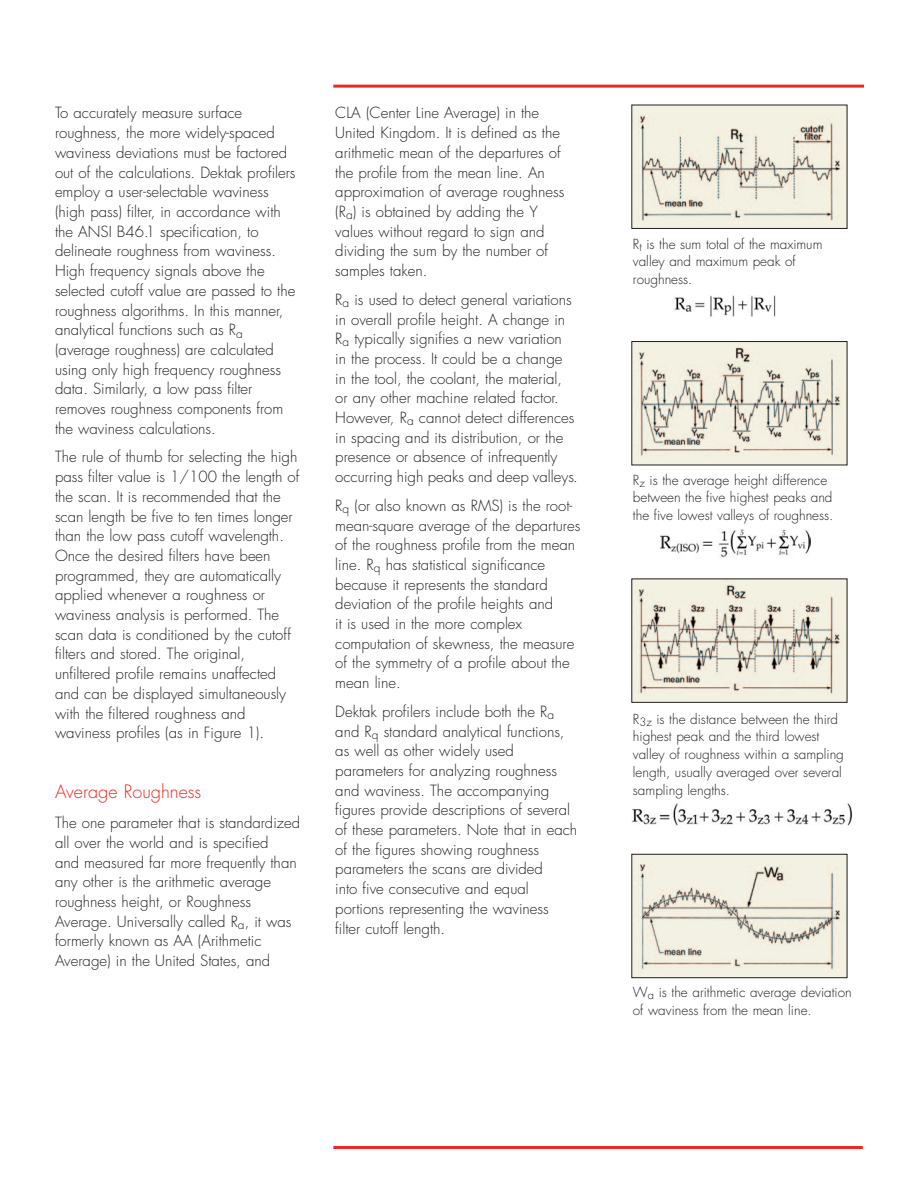
<style>
.page{position:relative;width:918px;height:1188px;background:#fff}
.page>*{position:absolute;margin:0;border:0;box-sizing:border-box;transform-origin:0 0}
.t1{font:300 18px "Futura";color:#ee2823}
.t2{font:300 15px/19.6px "Futura";color:#231f20}
.t3{font:300 13.5px/17.7px "Futura";color:#231f20}
</style>
<div class="page">
<hr style="left:333px;top:85px;width:531px;height:3px;background:#ee2823">
<hr style="left:333px;top:1146px;width:530px;height:3px;background:#ee2823">
<img style="left:633px;top:107px;width:212px;height:120px">
<div style="left:631px;top:105px;width:216px;height:124px;border:1px solid #231f20"></div>
<img style="left:633px;top:343px;width:212px;height:120px">
<div style="left:631px;top:341px;width:216px;height:124px;border:1px solid #231f20"></div>
<img style="left:633px;top:581px;width:212px;height:120px">
<div style="left:631px;top:579px;width:216px;height:124px;border:1px solid #231f20"></div>
<img style="left:633px;top:856px;width:212px;height:120px">
<div style="left:631px;top:854px;width:216px;height:124px;border:1px solid #231f20"></div>
<img style="left:674px;top:295px;width:102px;height:22px">
<img style="left:660px;top:529px;width:150px;height:28px">
<img style="left:632px;top:803px;width:221px;height:23px">
<p class="t2" style="left:55px;top:104px;width:242px">To accurately measure surface roughness, the more widely-spaced waviness deviations must be factored out of the calculations. Dektak profilers employ a user-selectable waviness (high pass) filter, in accordance with the ANSI B46.1 specification, to delineate roughness from waviness.<br>High frequency signals above the selected cutoff value are passed to the roughness algorithms. In this manner, analytical functions such as R<sub>a </sub>(average roughness) are calculated using only high frequency roughness data. Similarly, a low pass filter removes roughness components from the waviness calculations.</p>
<p class="t2" style="left:55px;top:448px;width:246px">The rule of thumb for selecting the high pass filter value is 1/100 the length of the scan. It is recommended that the scan length be five to ten times longer than the low pass cutoff wavelength.<br>Once the desired filters have been programmed, they are automatically applied whenever a roughness or waviness analysis is performed. The scan data is conditioned by the cutoff filters and stored. The original, unfiltered profile remains unaffected and can be displayed simultaneously with the filtered roughness and waviness profiles (as in Figure 1).</p>
<p class="t1" style="left:55px;top:783px;width:148px">Average Roughness</p>
<p class="t2" style="left:55px;top:814px;width:247px">The one parameter that is standardized all over the world and is specified<br>and measured far more frequently than any other is the arithmetic average roughness height, or Roughness Average. Universally called R<sub>a</sub>, it was formerly known as AA (Arithmetic Average) in the United States, and</p>
<p class="t2" style="left:335px;top:104px;width:231px">CLA (Center Line Average) in the<br>United Kingdom. It is defined as the arithmetic mean of the departures of the profile from the mean line. An approximation of average roughness (R<sub>a</sub>) is obtained by adding the Y values without regard to sign and dividing the sum by the number of samples taken.</p>
<p class="t2" style="left:335px;top:291px;width:244px">R<sub>a</sub> is used to detect general variations in overall profile height. A change in R<sub>a</sub> typically signifies a new variation<br>in the process. It could be a change<br>in the tool, the coolant, the material, or any other machine related factor.<br>However, R<sub>a</sub> cannot detect differences in spacing and its distribution, or the presence or absence of infrequently occurring high peaks and deep valleys.</p>
<p class="t2" style="left:335px;top:497px;width:247px">R<sub>q</sub> (or also known as RMS) is the root&shy;mean-square average of the departures of the roughness profile from the mean line. R<sub>q</sub> has statistical significance because it represents the standard deviation of the profile heights and<br>it is used in the more complex computation of skewness, the measure of the symmetry of a profile about the mean line.</p>
<p class="t2" style="left:335px;top:703px;width:244px">Dektak profilers include both the R<sub>a </sub>and R<sub>q</sub> standard analytical functions, as well as other widely used parameters for analyzing roughness and waviness. The accompanying figures provide descriptions of several of these parameters. Note that in each of the figures showing roughness parameters the scans are divided<br>into five consecutive and equal portions representing the waviness filter cutoff length.</p>
<p class="t3" style="left:633px;top:236px;width:191px">R<sub>t</sub> is the sum total of the maximum valley and maximum peak of roughness.</p>
<p class="t3" style="left:633px;top:472px;width:202px">R<sub>z</sub> is the average height difference between the five highest peaks and the five lowest valleys of roughness.</p>
<p class="t3" style="left:633px;top:711px;width:213px">R<sub>3z</sub> is the distance between the third highest peak and the third lowest valley of roughness within a sampling length, usually averaged over several sampling lengths.</p>
<p class="t3" style="left:633px;top:984px;width:220px">W<sub>a</sub> is the arithmetic average deviation of waviness from the mean line.</p>
</div>
